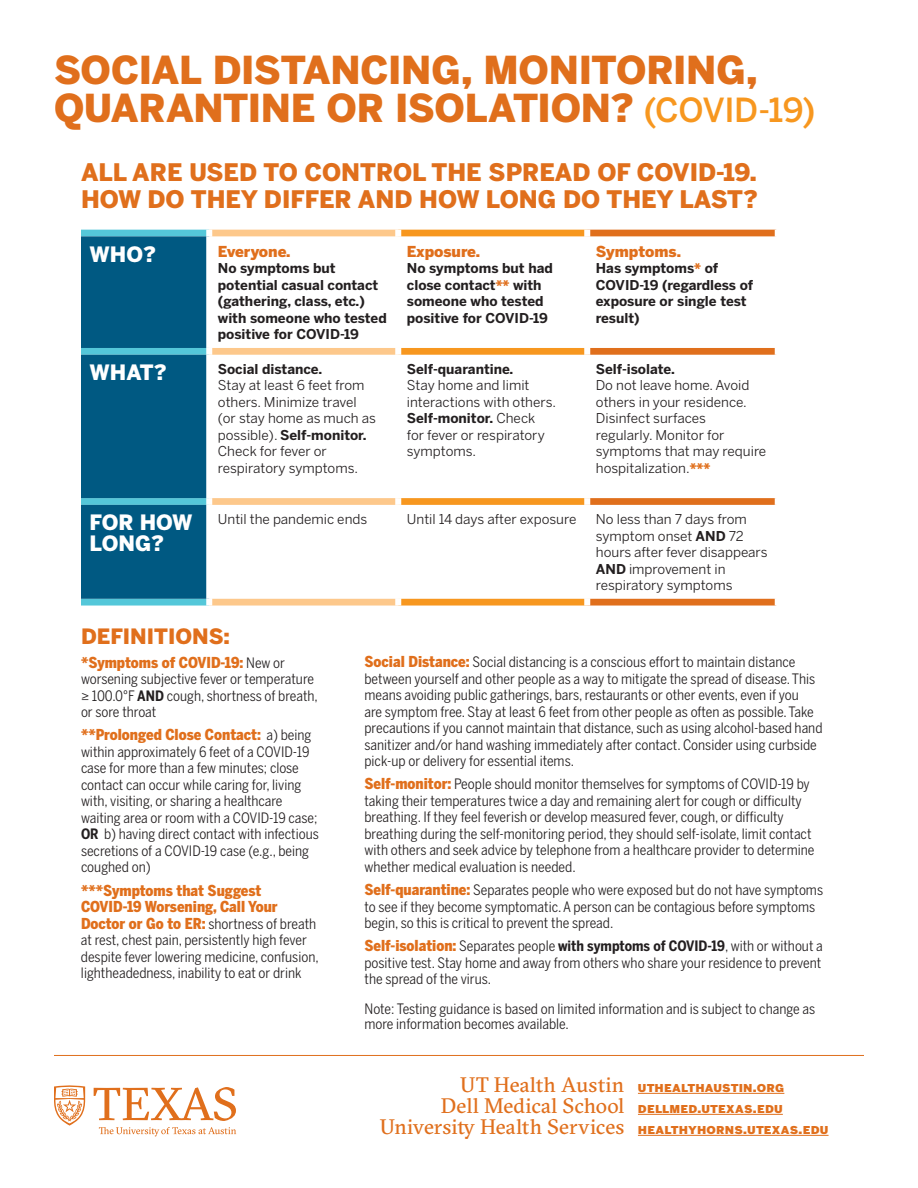
<style>
.page{position:relative;width:918px;height:1188px;background:#fff}
.page>*{position:absolute;margin:0;border:0;box-sizing:border-box;transform-origin:0 0}
.t1{font:900 38.25px/37.5px "Benton Sans";letter-spacing:-.01em;color:#e06f1c}
.t2{font:900 24px/27px "Benton Sans";color:#e06f1c}
.t3{font:21px "GT Sectra";color:#e06f1c}
.t4{font:900 21px/21px "Benton Sans";color:#fff}
.t5{font:900 21px "Benton Sans";color:#e06f1c}
.t6{font:900 15px/16.5px "Benton Sans Cond";color:#e06f1c}
.t7{font:900 15px "Benton Sans";color:#e06f1c}
.t8{font:14.25px/16.5px "Benton Sans Cond";color:#231f20}
.t9{font:13.5px/16.5px "Benton Sans";color:#231f20}
.t10{font:700 13.5px/16.5px "Benton Sans";color:#231f20}
.t11{font:13.5px/21px "Benton Sans Black SC";letter-spacing:.01em;color:#e06f1c;text-align:right}
.s1{font-weight:500;font-size:33px;color:#f7971f}
.s2{font-weight:900;color:#e06f1c}
.s3{font-weight:700}
.s4{font-weight:400;font-size:14.25px;color:#231f20}
.s5{font-weight:900;font-size:15px;color:#e06f1c}
.s6{font-family:"GT Sectra";font-size:21px}
.s7{font-family:"Benton Sans Black SC";font-size:13.5px}
</style>
<div class="page">
<svg style="left:81px;top:230px;width:125px;height:376px;background:#5ac9da"></svg>
<svg style="left:212px;top:230px;width:183px;height:376px"></svg>
<svg style="left:401px;top:230px;width:183px;height:376px"></svg>
<svg style="left:590px;top:230px;width:185px;height:376px"></svg>
<div style="left:81px;top:236px;width:125px;height:363px;background:#005982"></div>
<hr style="left:54px;top:1055px;width:810px;height:1px;background:#e06f1c">
<hr style="left:638px;top:1093px;width:146px;height:1px;background:#e06f1c">
<hr style="left:638px;top:1114px;width:145px;height:1px;background:#e06f1c">
<hr style="left:638px;top:1135px;width:191px;height:1px;background:#e06f1c">
<svg style="left:54px;top:1085px;width:31px;height:41px"></svg>
<svg style="left:94px;top:1087px;width:142px;height:34px"></svg>
<svg style="left:99px;top:1127px;width:137px;height:9px"></svg>
<h1 class="t1" style="left:54px;top:51px;width:763px">SOCIAL DISTANCING, MONITORING,<br>QUARANTINE OR ISOLATION? <span class="s1">(COVID-19)</span></h1>
<h2 class="t2" style="left:81px;top:158px;width:678px">ALL ARE USED TO CONTROL THE SPREAD OF COVID-19.<br>HOW DO THEY DIFFER AND HOW LONG DO THEY LAST?</h2>
<h3 class="t4" style="left:90px;top:243px;width:68px">WHO?</h3>
<p class="t7" style="left:218px;top:242px;width:74px">Everyone.</p>
<p class="t10" style="left:218px;top:260px;width:170px">No symptoms but potential casual contact (gathering, class, etc.) with someone who tested positive for COVID-19</p>
<p class="t7" style="left:596px;top:242px;width:87px">Symptoms.</p>
<p class="t10" style="left:596px;top:260px;width:159px">Has symptoms<span class="s2">*</span> of<br>COVID-19 (regardless of exposure or single test result)</p>
<p class="t7" style="left:407px;top:242px;width:75px">Exposure.</p>
<p class="t10" style="left:407px;top:260px;width:148px">No symptoms but had close contact<span class="s2">**</span> with someone who tested positive for COVID-19</p>
<h3 class="t4" style="left:90px;top:361px;width:79px">WHAT?</h3>
<p class="t10" style="left:218px;top:361px;width:106px">Social distance.</p>
<p class="t9" style="left:218px;top:377px;width:160px">Stay at least 6 feet from others. Minimize travel (or stay home as much as possible). <span class="s3">Self-monitor.<br></span>Check for fever or respiratory symptoms.</p>
<p class="t10" style="left:407px;top:361px;width:108px">Self-quarantine.</p>
<p class="t9" style="left:407px;top:377px;width:151px">Stay home and limit interactions with others.<br><span class="s3">Self-monitor.</span> Check for fever or respiratory symptoms.</p>
<p class="t10" style="left:596px;top:361px;width:81px">Self-isolate.</p>
<p class="t9" style="left:596px;top:377px;width:172px">Do not leave home. Avoid others in your residence.<br>Disinfect surfaces regularly. Monitor for symptoms that may require hospitalization.<span class="s2">***</span></p>
<h3 class="t4" style="left:90px;top:512px;width:104px">FOR HOW<br>LONG?</h3>
<p class="t9" style="left:218px;top:511px;width:151px">Until the pandemic ends</p>
<p class="t9" style="left:407px;top:511px;width:171px">Until 14 days after exposure</p>
<p class="t9" style="left:596px;top:511px;width:173px">No less than 7 days from symptom onset <span class="s3">AND</span> 72 hours after fever disappears<br><span class="s3">AND</span> improvement in respiratory symptoms</p>
<h3 class="t5" style="left:81px;top:624px;width:150px">DEFINITIONS:</h3>
<p class="t6" style="left:81px;top:654px;width:206px">*Symptoms of COVID-19: <span class="s4">New or</span></p>
<p class="t8" style="left:81px;top:671px;width:238px">worsening subjective fever or temperature ≥ 100.0°F <span class="s3">AND</span> cough, shortness of breath, or sore throat</p>
<p class="t6" style="left:81px;top:726px;width:232px">**Prolonged Close Contact: <span class="s4">a) being</span></p>
<p class="t8" style="left:81px;top:743px;width:239px">within approximately 6 feet of a COVID-19 case for more than a few minutes; close contact can occur while caring for, living with, visiting, or sharing a healthcare waiting area or room with a COVID-19 case; <span class="s3">OR</span> b) having direct contact with infectious secretions of a COVID-19 case (e.g., being coughed on)</p>
<p class="t6" style="left:81px;top:882px;width:198px">***Symptoms that Suggest<br>COVID-19 Worsening, Call Your</p>
<p class="t8" style="left:81px;top:915px;width:239px"><span class="s5">Doctor or Go to ER:</span> shortness of breath at rest, chest pain, persistently high fever despite fever lowering medicine, confusion, lightheadedness, inability to eat or drink</p>
<p class="t8" style="left:364px;top:654px;width:460px"><span class="s5">Social Distance:</span> Social distancing is a conscious effort to maintain distance between yourself and other people as a way to mitigate the spread of disease. This means avoiding public gatherings, bars, restaurants or other events, even if you<br>are symptom free. Stay at least 6 feet from other people as often as possible. Take precautions if you cannot maintain that distance, such as using alcohol-based hand sanitizer and/or hand washing immediately after contact. Consider using curbside pick-up or delivery for essential items.</p>
<p class="t8" style="left:364px;top:776px;width:451px"><span class="s5">Self-monitor:</span> People should monitor themselves for symptoms of COVID-19 by taking their temperatures twice a day and remaining alert for cough or difficulty breathing. If they feel feverish or develop measured fever, cough, or difficulty breathing during the self-monitoring period, they should self-isolate, limit contact with others and seek advice by telephone from a healthcare provider to determine whether medical evaluation is needed.</p>
<p class="t8" style="left:364px;top:882px;width:460px"><span class="s5">Self-quarantine:</span> Separates people who were exposed but do not have symptoms to see if they become symptomatic. A person can be contagious before symptoms begin, so this is critical to prevent the spread.</p>
<p class="t8" style="left:364px;top:938px;width:460px;text-align:justify"><span class="s5">Self-isolation:</span> Separates people <span class="s3">with symptoms of COVID-19</span>, with or without a positive test. Stay home and away from others who share your residence to prevent the spread of the virus.</p>
<p class="t8" style="left:364px;top:1000px;width:452px;line-height:15.8px">Note: Testing guidance is based on limited information and is subject to change as more information becomes available.</p>
<p class="t11" style="left:441px;top:1076px;width:345px"><span class="s6">UT Health Austin</span> UTHEALTHAUSTIN.ORG<br><span class="s6">Dell Medical School</span> DELLMED.UTEXAS.EDU</p>
<h3 class="t3" style="left:380px;top:1114px;width:450px">University Health Services <span class="s7">HEALTHYHORNS.UTEXAS.EDU</span></h3>
</div>
